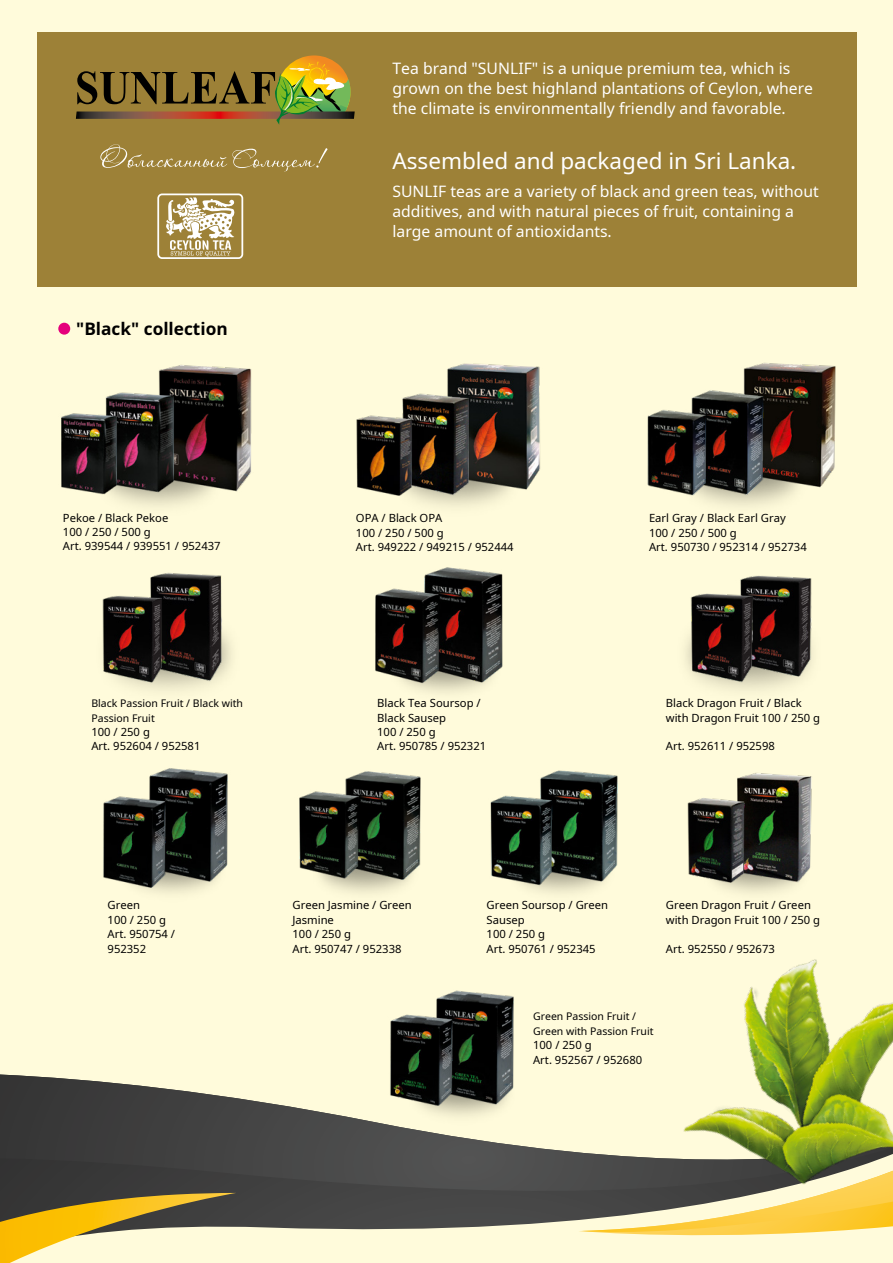
<style>
.page{position:relative;width:893px;height:1263px;background:#fffbdb}
.page>*{position:absolute;margin:0;border:0;box-sizing:border-box;transform-origin:0 0}
.t1{font:22.5px "Noto Sans";color:#fff}
.t2{font:700 17.25px "Noto Sans";color:#000}
.t3{font:15.75px/19.8px "Noto Sans";color:#fff}
.t4{font:11.25px/14.4px "Noto Sans";color:#000}
.t5{font:10.5px/14.4px "Noto Sans";color:#000}
</style>
<div class="page">
<svg style="left:236px;top:1206px;width:342px;height:24px;background:#5d5d59"></svg>
<svg style="left:0;top:1074px;width:643px;height:132px"></svg>
<svg style="left:0;top:1193px;width:236px;height:70px"></svg>
<svg style="left:578px;top:1171px;width:65px;height:64px"></svg>
<div style="left:58px;top:323px;width:12px;height:12px;background:#e5007c;border-radius:50%"></div>
<img style="left:159px;top:365px;width:93px;height:127px">
<img style="left:105px;top:389px;width:74px;height:106px">
<img style="left:61px;top:409px;width:61px;height:86px">
<img style="left:447px;top:363px;width:94px;height:129px">
<img style="left:402px;top:389px;width:72px;height:107px">
<img style="left:356px;top:412px;width:59px;height:84px">
<img style="left:150px;top:572px;width:79px;height:113px">
<img style="left:100px;top:590px;width:69px;height:95px">
<img style="left:743px;top:362px;width:93px;height:127px">
<img style="left:691px;top:389px;width:76px;height:108px">
<img style="left:647px;top:409px;width:62px;height:89px">
<img style="left:424px;top:567px;width:79px;height:117px">
<img style="left:375px;top:587px;width:67px;height:97px">
<img style="left:740px;top:575px;width:77px;height:108px">
<img style="left:682px;top:587px;width:72px;height:97px">
<img style="left:149px;top:768px;width:79px;height:114px">
<img style="left:103px;top:795px;width:66px;height:93px">
<img style="left:540px;top:770px;width:78px;height:114px">
<img style="left:490px;top:794px;width:65px;height:92px">
<img style="left:340px;top:771px;width:81px;height:110px">
<img style="left:299px;top:790px;width:64px;height:89px">
<img style="left:715px;top:882px;width:84px;height:11px">
<img style="left:737px;top:773px;width:75px;height:109px">
<img style="left:687px;top:794px;width:63px;height:88px">
<img style="left:395px;top:1105px;width:121px;height:21px">
<img style="left:436px;top:990px;width:82px;height:115px">
<img style="left:387px;top:1012px;width:68px;height:93px">
<div style="left:37px;top:32px;width:820px;height:254px;background:#9d8137"></div>
<svg style="left:76px;top:55px;width:279px;height:70px"></svg>
<svg style="left:100px;top:144px;width:228px;height:27px"></svg>
<svg style="left:157px;top:193px;width:86px;height:66px"></svg>
<img style="left:643px;top:959px;width:250px;height:277px">
<h2 class="t2" style="left:76px;top:316px;width:153px">"Black" collection</h2>
<h3 class="t3" style="left:392px;top:58px;width:422px">Tea brand "SUNLIF" is a unique premium tea, which is grown on the best highland plantations of Ceylon, where the climate is environmentally friendly and favorable.</h3>
<h1 class="t1" style="left:392px;top:145px;width:405px">Assembled and packaged in Sri Lanka.</h1>
<h3 class="t3" style="left:392px;top:181px;width:428px">SUNLIF teas are a variety of black and green teas, without additives, and with natural pieces of fruit, containing a large amount of antioxidants.</h3>
<p class="t4" style="left:63px;top:510px;width:159px">Pekoe / Black Pekoe<br>100 / 250 / 500 g<br>Art. 939544 / 939551 / 952437</p>
<p class="t4" style="left:356px;top:511px;width:159px">OPA / Black OPA<br>100 / 250 / 500 g<br>Art. 949222 / 949215 / 952444</p>
<p class="t4" style="left:649px;top:511px;width:159px">Earl Gray / Black Earl Gray<br>100 / 250 / 500 g<br>Art. 950730 / 952314 / 952734</p>
<p class="t5" style="left:91px;top:696px;width:153px">Black Passion Fruit / Black with<br>Passion Fruit</p>
<p class="t4" style="left:91px;top:724px;width:111px">100 / 250 g<br>Art. 952604 / 952581</p>
<p class="t4" style="left:377px;top:696px;width:111px">Black Tea Soursop /<br>Black Sausep<br>100 / 250 g<br>Art. 950785 / 952321</p>
<p class="t4" style="left:666px;top:696px;width:156px">Black Dragon Fruit / Black with Dragon Fruit 100 / 250 g</p>
<p class="t4" style="left:666px;top:739px;width:111px">Art. 952611 / 952598</p>
<p class="t4" style="left:108px;top:898px;width:69px">Green<br>100 / 250 g<br>Art. 950754 /<br>952352</p>
<p class="t4" style="left:292px;top:898px;width:121px">Green Jasmine / Green<br>Jasmine<br>100 / 250 g<br>Art. 950747 / 952338</p>
<p class="t4" style="left:487px;top:898px;width:123px">Green Soursop / Green<br>Sausep<br>100 / 250 g<br>Art. 950761 / 952345</p>
<p class="t4" style="left:666px;top:898px;width:156px">Green Dragon Fruit / Green with Dragon Fruit 100 / 250 g</p>
<p class="t4" style="left:666px;top:941px;width:111px">Art. 952550 / 952673</p>
<p class="t5" style="left:533px;top:1009px;width:122px">Green Passion Fruit /<br>Green with Passion Fruit</p>
<p class="t4" style="left:533px;top:1038px;width:111px">100 / 250 g<br>Art. 952567 / 952680</p>
</div>
